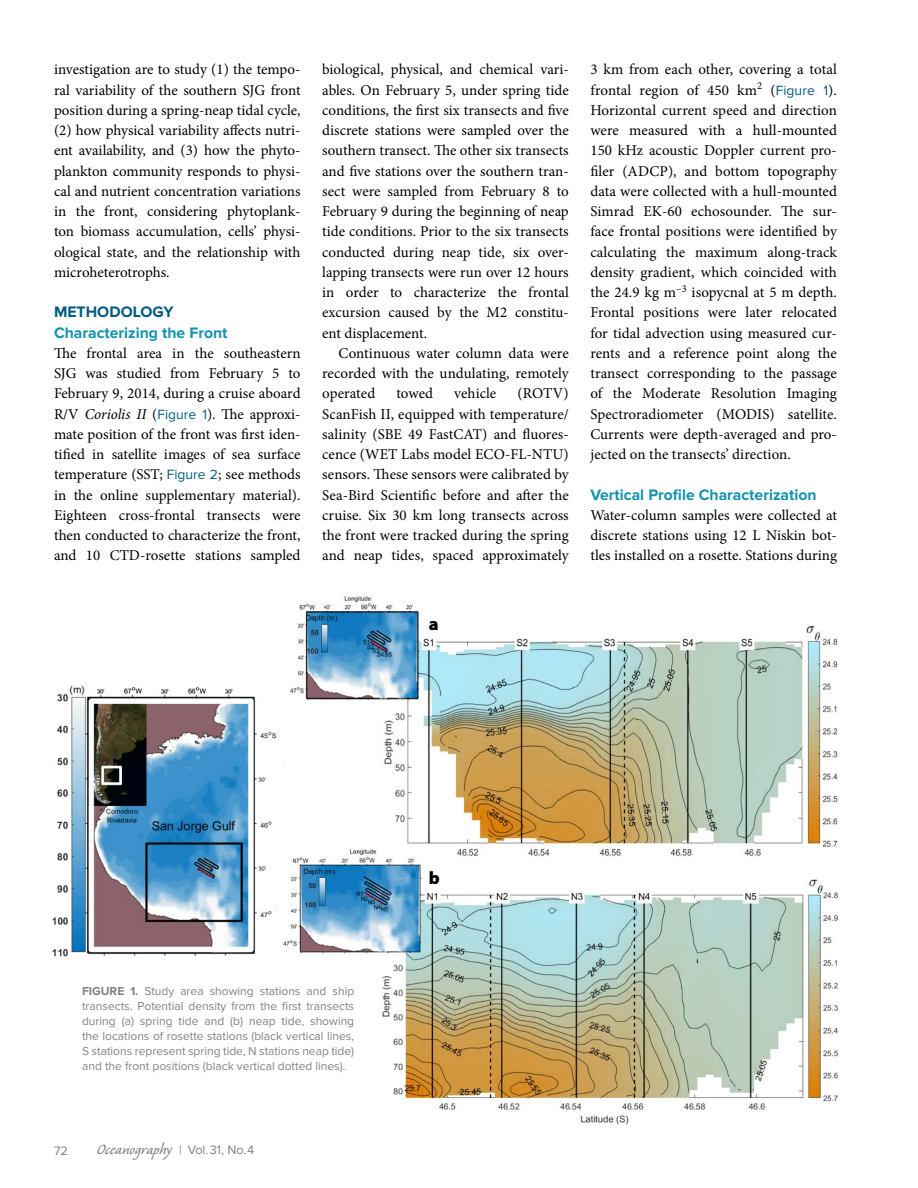
<style>
.page{position:relative;width:918px;height:1188px;background:#fff}
.page>*{position:absolute;margin:0;border:0;box-sizing:border-box;transform-origin:0 0}
.t1{font:18.75px "Caliban Std";color:#808285}
.t2{font:900 18px "Myriad Pro";color:#000}
.t3{font:700 15.75px "Proxima Nova";color:#1292af}
.t4{font:700 15.75px "Proxima Nova";color:#005c83}
.t5{font:15px/20.2px "Minion Pro";color:#000;text-align:justify}
.t6{font:12.75px "Proxima Nova";color:#808285}
.t7{font:12px/15px "Proxima Nova";color:#808285;text-align:justify}
.s1{font-style:italic}
.s2{font-family:"Proxima Nova";font-size:13.8px;color:#005c83}
.s3{font-weight:700}
.s4{font-family:"Proxima Nova";font-size:12.75px}
</style>
<div class="page">
<img style="left:284px;top:596px;width:554px;height:529px">
<img style="left:52px;top:685px;width:224px;height:272px">
<div style="left:273px;top:815px;width:18px;height:11px;background:#fff"></div>
<p class="t5" style="left:54px;top:59px;width:248px">investigation are to study (1) the tempo&shy;ral variability of the southern SJG front position during a spring-neap tidal cycle, (2) how physical variability affects nutri&shy;ent availability, and (3) how the phyto&shy;plankton community responds to physi&shy;cal and nutrient concentration variations in the front, considering phytoplank&shy;ton biomass accumulation, cells’ physi&shy;ological state, and the relationship with microheterotrophs.</p>
<p class="t4" style="left:54px;top:303px;width:121px">METHODOLOGY</p>
<p class="t3" style="left:54px;top:323px;width:175px">Characterizing the Front</p>
<p class="t5" style="left:54px;top:343px;width:248px">The frontal area in the southeastern SJG was studied from February 5 to February 9, 2014, during a cruise aboard R/V <span class="s1">Coriolis II</span> (<span class="s2">Figure 1</span>). The approxi&shy;mate position of the front was first iden&shy;tified in satellite images of sea surface temperature (SST; <span class="s2">Figure 2</span>; see methods in the online supplementary material).<br>Eighteen cross-frontal transects were then conducted to characterize the front, and 10 CTD-rosette stations sampled</p>
<p class="t5" style="left:322px;top:59px;width:248px">biological, physical, and chemical vari&shy;ables. On February 5, under spring tide conditions, the first six transects and five discrete stations were sampled over the southern transect. The other six transects and five stations over the southern tran&shy;sect were sampled from February 8 to February 9 during the beginning of neap tide conditions. Prior to the six transects conducted during neap tide, six over&shy;lapping transects were run over 12 hours in order to characterize the frontal excursion caused by the M2 constitu&shy;ent displacement.</p>
<p class="t5" style="left:322px;top:343px;width:248px;text-indent:16px">Continuous water column data were recorded with the undulating, remotely operated</p>
<p class="t5" style="left:396px;top:383px;width:38px">towed</p>
<p class="t5" style="left:454px;top:383px;width:44px">vehicle</p>
<p class="t5" style="left:322px;top:383px;width:248px;text-indent:195px">(ROTV)<br>ScanFish II, equipped with temperature/ salinity (SBE 49 FastCAT) and fluores&shy;cence (WET Labs model ECO-FL-NTU) sensors. These sensors were calibrated by Sea-Bird Scientific before and after the cruise. Six 30 km long transects across the front were tracked during the spring and neap tides, spaced approximately</p>
<p class="t5" style="left:590px;top:59px;width:248px">3 km from each other, covering a total frontal region of 450 km<sup>2</sup> (<span class="s2">Figure 1</span>).<br>Horizontal current speed and direction were measured with a hull-mounted 150 kHz acoustic Doppler current pro&shy;filer (ADCP), and bottom topography data were collected with a hull-mounted Simrad EK-60 echosounder. The sur&shy;face frontal positions were identified by calculating the maximum along-track density gradient, which coincided with the 24.9 kg m<sup>–3</sup> isopycnal at 5 m depth.<br>Frontal positions were later relocated for tidal advection using measured cur&shy;rents and a reference point along the transect corresponding to the passage of the Moderate Resolution Imaging Spectroradiometer (MODIS) satellite.<br>Currents were depth-averaged and pro&shy;jected on the transects’ direction.</p>
<p class="t3" style="left:590px;top:485px;width:228px">Vertical Profile Characterization</p>
<p class="t5" style="left:590px;top:505px;width:248px">Water-column samples were collected at discrete stations using 12 L Niskin bot&shy;tles installed on a rosette. Stations during</p>
<p class="t2" style="left:429px;top:612px;width:11px">a</p>
<p class="t7" style="left:82px;top:984px;width:274px"><span class="s3">FIGURE 1.</span> Study area showing stations and ship transects. Potential density from the first transects during (a) spring tide and (b) neap tide, showing the locations of rosette stations (black vertical lines, S stations represent spring tide, N stations neap tide) and the front positions (black vertical dotted lines).</p>
<p class="t6" style="left:54px;top:1143px;width:16px">72</p>
<p class="t1" style="left:97px;top:1140px;width:159px">Oceanography <span class="s4">| Vol.31, No.4</span></p>
<p class="t2" style="left:429px;top:866px;width:12px">b</p>
</div>
